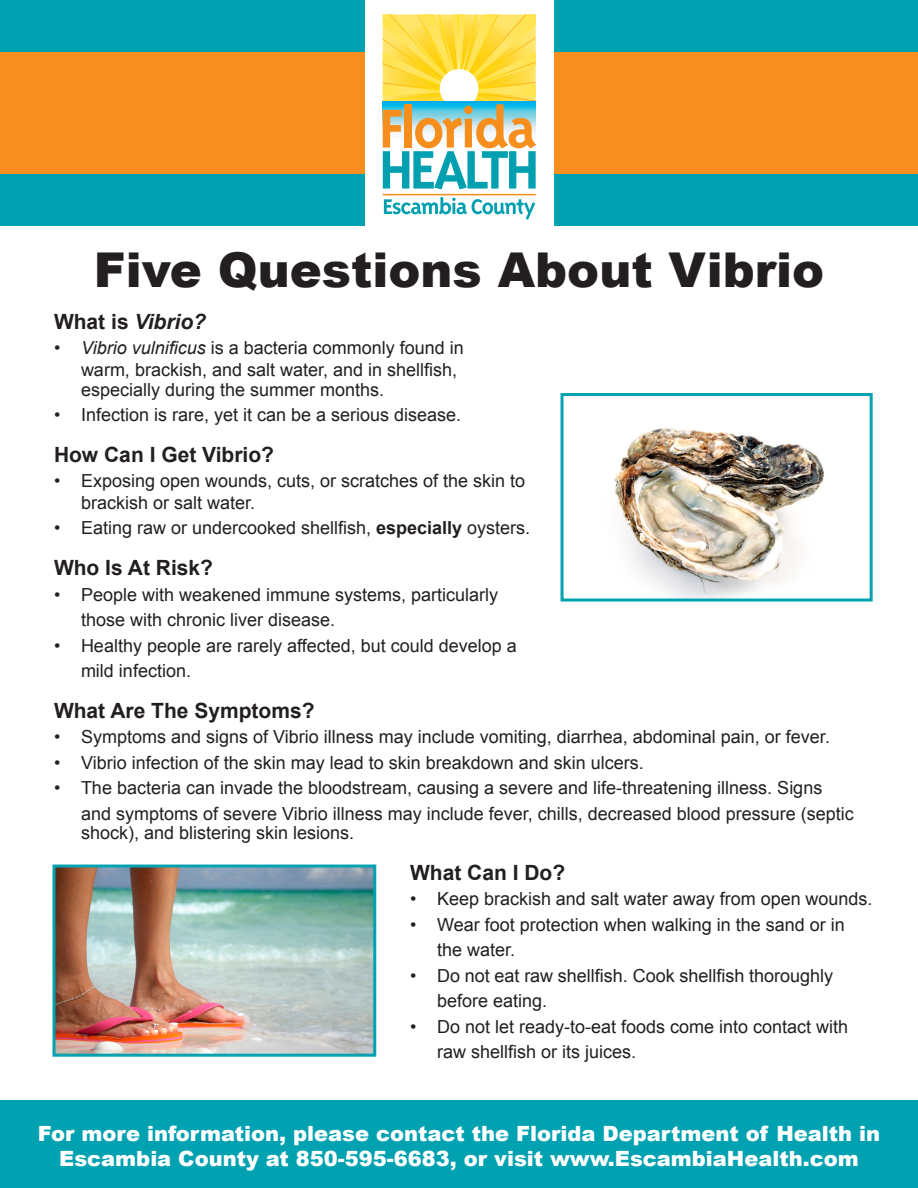
<style>
.page{position:relative;width:918px;height:1188px;background:#fff}
.page>*{position:absolute;margin:0;border:0;box-sizing:border-box;transform-origin:0 0}
.t1{font:900 48px "Arial";color:#231f20}
.t2{font:900 21px/25.2px "Arial";color:#fff;text-align:center}
.t3{font:700 21px "Arial";color:#231f20}
.t4{font:italic 700 21px "Arial";color:#231f20}
.t5{font:18px/25.5px "Arial";color:#231f20}
.s1{font-style:normal}
.s2{font-style:italic}
.s3{font-weight:700}
</style>
<div class="page">
<div style="left:0;top:39px;width:918px;height:158px;background:#f78f1e"></div>
<div style="left:0;top:0;width:918px;height:52px;background:#00a2b1"></div>
<div style="left:0;top:174px;width:918px;height:51px;background:#00a2b1"></div>
<div style="left:0;top:1100px;width:918px;height:88px;background:#00a2b1"></div>
<img style="left:56px;top:869px;width:316px;height:184px">
<div style="left:52px;top:865px;width:324px;height:192px;border:3px solid #00a2b1"></div>
<div style="left:365px;top:0;width:188px;height:225px;background:#fff"></div>
<hr style="left:383px;top:194px;width:153px;height:1px;background:#f68e1e">
<svg style="left:384px;top:197px;width:151px;height:23px"></svg>
<svg style="left:383px;top:15px;width:153px;height:174px"></svg>
<img style="left:614px;top:428px;width:210px;height:170px">
<div style="left:561px;top:393px;width:312px;height:209px;border:3px solid #00a2b1"></div>
<p class="t1" style="left:94px;top:235px;width:732px">Five Questions About Vibrio</p>
<p class="t4" style="left:54px;top:307px;width:154px"><span class="s1">What is</span> Vibrio?</p>
<p class="t5" style="left:81px;top:337px;width:384px;line-height:21.6px;text-indent:-27px"><span class="s2">• Vibrio vulnificus</span> is a bacteria commonly found in warm, brackish, and salt water, and in shellfish,</p>
<p class="t5" style="left:81px;top:377px;width:305px">especially during the summer months.</p>
<p class="t5" style="left:54px;top:402px;width:409px">• Infection is rare, yet it can be a serious disease.</p>
<p class="t3" style="left:54px;top:440px;width:222px">How Can I Get Vibrio?</p>
<p class="t5" style="left:81px;top:470px;width:446px;line-height:21.6px;text-indent:-27px">• Exposing open wounds, cuts, or scratches of the skin to brackish or salt water.</p>
<p class="t5" style="left:54px;top:516px;width:478px">• Eating raw or undercooked shellfish, <span class="s3">especially</span> oysters.</p>
<p class="t3" style="left:54px;top:554px;width:161px">Who Is At Risk?</p>
<p class="t5" style="left:81px;top:582px;width:419px;text-indent:-27px">• People with weakened immune systems, particularly those with chronic liver disease.</p>
<p class="t5" style="left:81px;top:633px;width:437px;text-indent:-27px">• Healthy people are rarely affected, but could develop a mild infection.</p>
<p class="t3" style="left:54px;top:696px;width:262px">What Are The Symptoms?</p>
<p class="t5" style="left:54px;top:724px;width:778px">• Symptoms and signs of Vibrio illness may include vomiting, diarrhea, abdominal pain, or fever.</p>
<p class="t5" style="left:54px;top:750px;width:591px">• Vibrio infection of the skin may lead to skin breakdown and skin ulcers.</p>
<p class="t5" style="left:81px;top:775px;width:774px;text-indent:-27px">• The bacteria can invade the bloodstream, causing a severe and life-threatening illness. Signs and symptoms of severe Vibrio illness may include fever, chills, decreased blood pressure (septic</p>
<p class="t5" style="left:81px;top:821px;width:275px">shock), and blistering skin lesions.</p>
<p class="t3" style="left:410px;top:858px;width:157px">What Can I Do?</p>
<p class="t5" style="left:410px;top:886px;width:464px">• Keep brackish and salt water away from open wounds.</p>
<p class="t5" style="left:437px;top:912px;width:409px;text-indent:-27px">• Wear foot protection when walking in the sand or in the water.</p>
<p class="t5" style="left:437px;top:963px;width:398px;text-indent:-27px">• Do not eat raw shellfish. Cook shellfish thoroughly before eating.</p>
<p class="t5" style="left:437px;top:1014px;width:413px;text-indent:-27px">• Do not let ready-to-eat foods come into contact with raw shellfish or its juices.</p>
<p class="t2" style="left:38px;top:1120px;width:844px">For more information, please contact the Florida Department of Health in<br>Escambia County at 850-595-6683, or visit www.EscambiaHealth.com</p>
</div>
